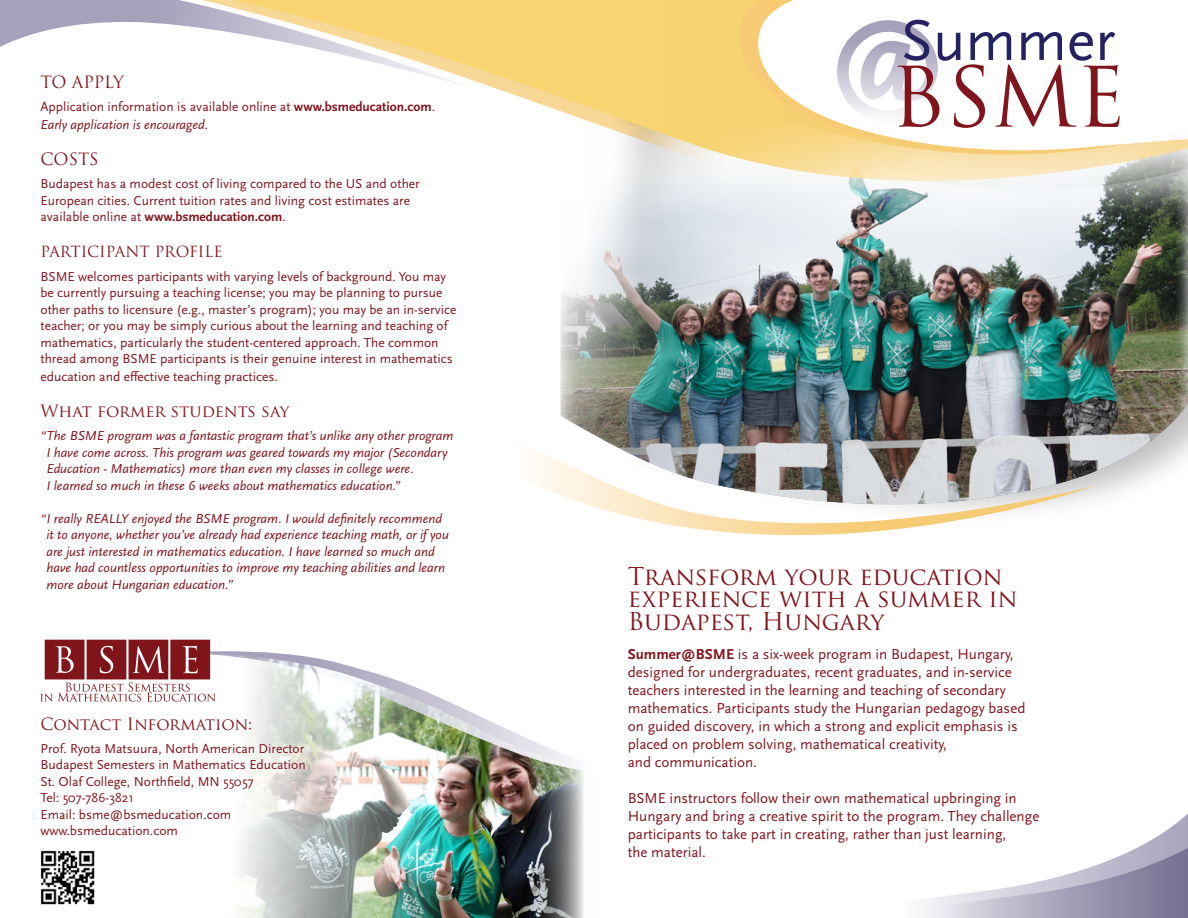
<style>
.page{position:relative;width:1188px;height:918px;background:#fff}
.page>*{position:absolute;margin:0;border:0;box-sizing:border-box;transform-origin:0 0}
.t1{font:81px "Trajan Pro";color:#80151d}
.t2{font:60px "Scala Sans";color:#262262}
.t3{font:24px/22.5px "Trajan Pro";color:#80151d}
.t4{font:16.5px "Trajan Pro";color:#80151d}
.t5{font:15px/18px "Scala Sans OT";color:#80151d}
.t6{font:15px "Trajan Pro";color:#80151d}
.t7{font:13.5px/16.5px "Scala Sans OT";color:#80151d}
.t8{font:italic 13.5px/16.5px "Scala Sans OT";color:#80151d}
.s1{font-weight:700}
.s2{font-style:italic}
.s3{font-weight:700;color:#80141b}
</style>
<div class="page">
<img style="left:44px;top:639px;width:540px;height:279px">
<svg style="left:529px;top:448px;width:447px;height:87px"></svg>
<img style="left:186px;top:651px;width:398px;height:157px">
<svg style="left:483px;top:0;width:311px;height:107px;fill:#f8d570"></svg>
<svg style="left:919px;top:813px;width:269px;height:105px"></svg>
<svg style="left:0;top:0;width:483px;height:84px"></svg>
<img style="left:548px;top:6px;width:640px;height:511px">
<svg style="left:44px;top:711px;width:267px;height:131px"></svg>
<svg style="left:40px;top:640px;width:175px;height:62px"></svg>
<svg style="left:837px;top:20px;width:101px;height:102px"></svg>
<img style="left:40px;top:850px;width:55px;height:55px">
<p class="t4" style="left:40px;top:72px;width:85px">TO APPLY</p>
<p class="t7" style="left:40px;top:98px;width:396px;line-height:18px">Application information is available online at <span class="s1">www.bsmeducation.com</span>.<br><span class="s2">Early application is encouraged.</span></p>
<p class="t4" style="left:40px;top:149px;width:60px">COSTS</p>
<p class="t7" style="left:40px;top:176px;width:381px">Budapest has a modest cost of living compared to the US and other<br>European cities. Current tuition rates and living cost estimates are available online at <span class="s1">www.bsmeducation.com</span>.</p>
<p class="t6" style="left:40px;top:243px;width:184px">PARTICIPANT PROFILE</p>
<p class="t7" style="left:40px;top:268px;width:418px">BSME welcomes participants with varying levels of background. You may be currently pursuing a teaching license; you may be planning to pursue other paths to licensure (e.g., master’s program); you may be an in-service teacher; or you may be simply curious about the learning and teaching of mathematics, particularly the student-centered approach. The common thread among BSME participants is their genuine interest in mathematics</p>
<p class="t7" style="left:40px;top:369px;width:239px">education and effective teaching practices.</p>
<p class="t4" style="left:40px;top:401px;width:250px">What former students say</p>
<p class="t8" style="left:46px;top:428px;width:409px;text-indent:-6px">“The BSME program was a fantastic program that’s unlike any other program I have come across. This program was geared towards my major (Secondary Education - Mathematics) more than even my classes in college were.<br>I learned so much in these 6 weeks about mathematics education.”</p>
<p class="t8" style="left:46px;top:511px;width:404px;text-indent:-6px">“I really REALLY enjoyed the BSME program. I would definitely recommend it to anyone, whether you’ve already had experience teaching math, or if you are just interested in mathematics education. I have learned so much and have had countless opportunities to improve my teaching abilities and learn more about Hungarian education.”</p>
<p class="t4" style="left:40px;top:713px;width:213px">Contact Information:</p>
<p class="t7" style="left:40px;top:740px;width:267px">Prof. Ryota Matsuura, North American Director Budapest Semesters in Mathematics Education St. Olaf College, Northfield, MN 55057<br>Tel: 507-786-3821<br>Email: bsme@bsmeducation.com www.bsmeducation.com</p>
<h2 class="t2" style="left:901px;top:8px;width:216px">Summer</h2>
<h1 class="t1" style="left:890px;top:46px;width:237px">BSME</h1>
<h3 class="t3" style="left:628px;top:565px;width:391px">Transform your education experience with a summer in<br>Budapest, Hungary</h3>
<p class="t5" style="left:628px;top:645px;width:399px"><span class="s3">Summer@BSME</span> is a six-week program in Budapest, Hungary, designed for undergraduates, recent graduates, and in-service teachers interested in the learning and teaching of secondary mathematics. Participants study the Hungarian pedagogy based on guided discovery, in which a strong and explicit emphasis is placed on problem solving, mathematical creativity,<br>and communication.</p>
<p class="t5" style="left:628px;top:789px;width:413px">BSME instructors follow their own mathematical upbringing in Hungary and bring a creative spirit to the program. They challenge participants to take part in creating, rather than just learning,<br>the material.</p>
</div>
